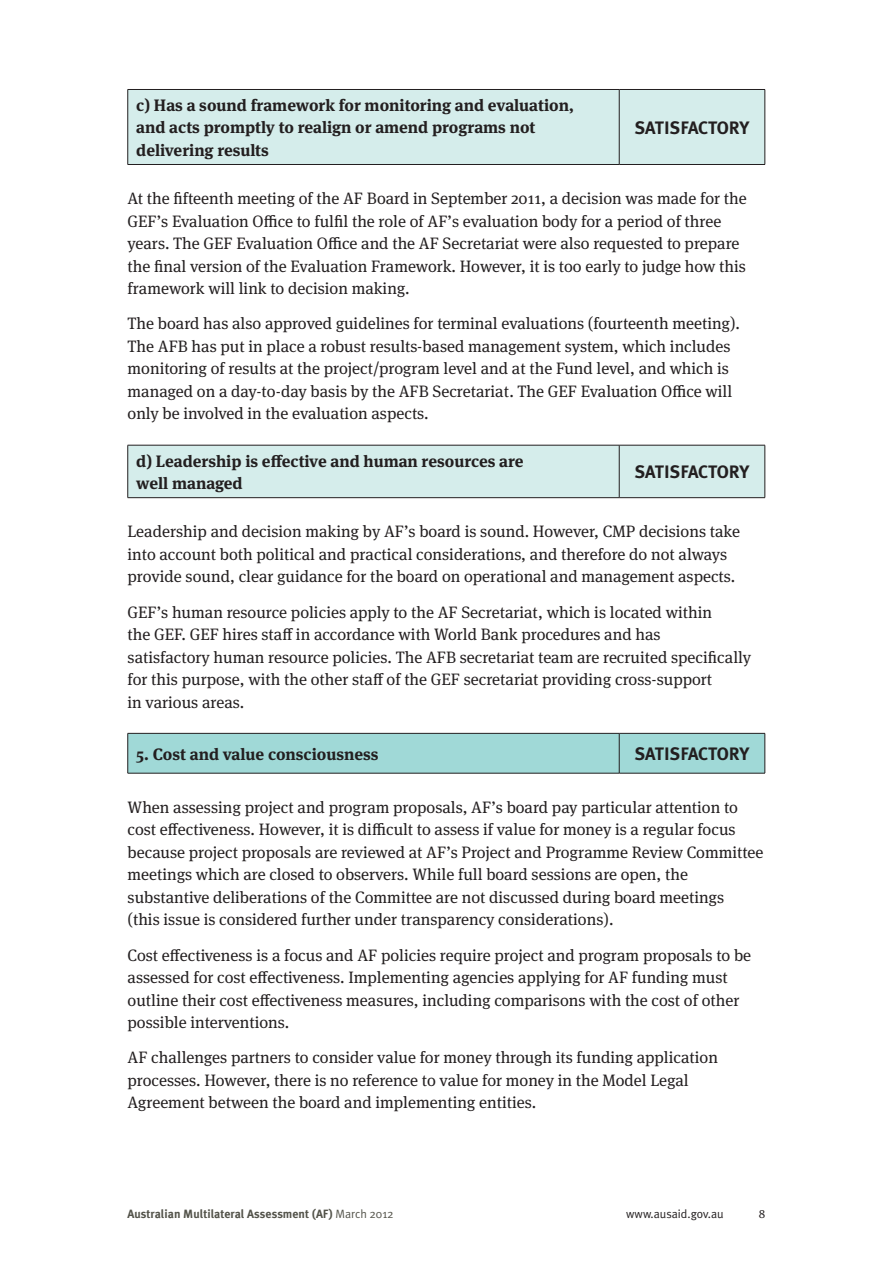
<style>
.page{position:relative;width:893px;height:1263px;background:#fff}
.page>*{position:absolute;margin:0;border:0;box-sizing:border-box;transform-origin:0 0}
._08bbbb_RIGHT_COLUMN{font:700 18px "Meta Plus";color:#231f20}
._04__BODY_TEXT{font:16.5px/22.5px "Meta Serif OT";color:#231f20}
._04__BODY_TEXT-2{font:700 16.5px/22.5px "Meta Serif OT";color:#231f20}
.t1{font:700 12px "Meta Plus";color:#53534a}
.t2{font:12px "Meta Plus Normal";color:#231f20}
.t3{font:12px "Meta Serif OT";color:#231f20}
.s1{font-family:"Meta Plus Normal";font-weight:400}
</style>
<div class="page">
<div style="left:128px;top:90px;width:637px;height:74px;background:#d5edeb"></div>
<hr style="left:128px;top:89px;width:491px;height:1px;background:#231f20">
<hr style="left:619px;top:89px;width:146px;height:1px;background:#231f20">
<hr style="left:619px;top:90px;width:1px;height:74px;background:#231f20">
<hr style="left:128px;top:164px;width:491px;height:1px;background:#231f20">
<hr style="left:619px;top:164px;width:146px;height:1px;background:#231f20">
<hr style="left:127px;top:90px;width:1px;height:74px;background:#231f20">
<hr style="left:765px;top:90px;width:1px;height:74px;background:#231f20">
<div style="left:128px;top:446px;width:637px;height:51px;background:#d5edeb"></div>
<hr style="left:128px;top:445px;width:491px;height:1px;background:#231f20">
<hr style="left:619px;top:445px;width:146px;height:1px;background:#231f20">
<hr style="left:619px;top:445px;width:1px;height:52px;background:#231f20">
<hr style="left:128px;top:497px;width:491px;height:1px;background:#231f20">
<hr style="left:619px;top:497px;width:146px;height:1px;background:#231f20">
<hr style="left:127px;top:445px;width:1px;height:52px;background:#231f20">
<hr style="left:765px;top:445px;width:1px;height:52px;background:#231f20">
<div style="left:128px;top:734px;width:637px;height:39px;background:#a0d9d7"></div>
<hr style="left:128px;top:733px;width:491px;height:1px;background:#231f20">
<hr style="left:619px;top:733px;width:146px;height:1px;background:#231f20">
<hr style="left:619px;top:733px;width:1px;height:40px;background:#231f20">
<hr style="left:128px;top:773px;width:491px;height:1px;background:#231f20">
<hr style="left:619px;top:773px;width:146px;height:1px;background:#231f20">
<hr style="left:127px;top:733px;width:1px;height:40px;background:#231f20">
<hr style="left:765px;top:733px;width:1px;height:40px;background:#231f20">
<p class="_04__BODY_TEXT-2" style="left:136px;top:94px;width:439px">c) Has a sound framework for monitoring and evaluation, and acts promptly to realign or amend programs not delivering results</p>
<p class="_08bbbb_RIGHT_COLUMN" style="left:635px;top:117px;width:116px">SATISFACTORY</p>
<p class="_04__BODY_TEXT" style="left:128px;top:188px;width:621px">At the fifteenth meeting of the AF Board in September 2011, a decision was made for the GEF’s Evaluation Office to fulfil the role of AF’s evaluation body for a period of three years. The GEF Evaluation Office and the AF Secretariat were also requested to prepare the final version of the Evaluation Framework. However, it is too early to judge how this framework will link to decision making.</p>
<p class="_04__BODY_TEXT" style="left:128px;top:313px;width:614px">The board has also approved guidelines for terminal evaluations (fourteenth meeting).<br>The AFB has put in place a robust results-based management system, which includes monitoring of results at the project/program level and at the Fund level, and which is managed on a day-to-day basis by the AFB Secretariat. The GEF Evaluation Office will only be involved in the evaluation aspects.</p>
<p class="_04__BODY_TEXT-2" style="left:136px;top:450px;width:389px">d) Leadership is effective and human resources are well managed</p>
<p class="_08bbbb_RIGHT_COLUMN" style="left:635px;top:462px;width:116px">SATISFACTORY</p>
<p class="_04__BODY_TEXT" style="left:128px;top:521px;width:614px">Leadership and decision making by AF’s board is sound. However, CMP decisions take into account both political and practical considerations, and therefore do not always provide sound, clear guidance for the board on operational and management aspects.</p>
<p class="_04__BODY_TEXT" style="left:128px;top:601px;width:625px">GEF’s human resource policies apply to the AF Secretariat, which is located within<br>the GEF. GEF hires staff in accordance with World Bank procedures and has<br>satisfactory human resource policies. The AFB secretariat team are recruited specifically for this purpose, with the other staff of the GEF secretariat providing cross-support<br>in various areas.</p>
<p class="_04__BODY_TEXT-2" style="left:136px;top:743px;width:244px">5. Cost and value consciousness</p>
<p class="_08bbbb_RIGHT_COLUMN" style="left:635px;top:744px;width:116px">SATISFACTORY</p>
<p class="_04__BODY_TEXT" style="left:128px;top:796px;width:637px">When assessing project and program proposals, AF’s board pay particular attention to cost effectiveness. However, it is difficult to assess if value for money is a regular focus because project proposals are reviewed at AF’s Project and Programme Review Committee meetings which are closed to observers. While full board sessions are open, the substantive deliberations of the Committee are not discussed during board meetings<br>(this issue is considered further under transparency considerations).</p>
<p class="_04__BODY_TEXT" style="left:128px;top:944px;width:625px">Cost effectiveness is a focus and AF policies require project and program proposals to be assessed for cost effectiveness. Implementing agencies applying for AF funding must outline their cost effectiveness measures, including comparisons with the cost of other possible interventions.</p>
<p class="_04__BODY_TEXT" style="left:128px;top:1047px;width:592px">AF challenges partners to consider value for money through its funding application processes. However, there is no reference to value for money in the Model Legal<br>Agreement between the board and implementing entities.</p>
<p class="t1" style="left:128px;top:1207px;width:268px">Australian Multilateral Assessment (AF) <span class="s1">March 2012</span></p>
<p class="t2" style="left:626px;top:1207px;width:99px">www.ausaid.gov.au</p>
<p class="t3" style="left:759px;top:1207px;width:8px">8</p>
</div>
